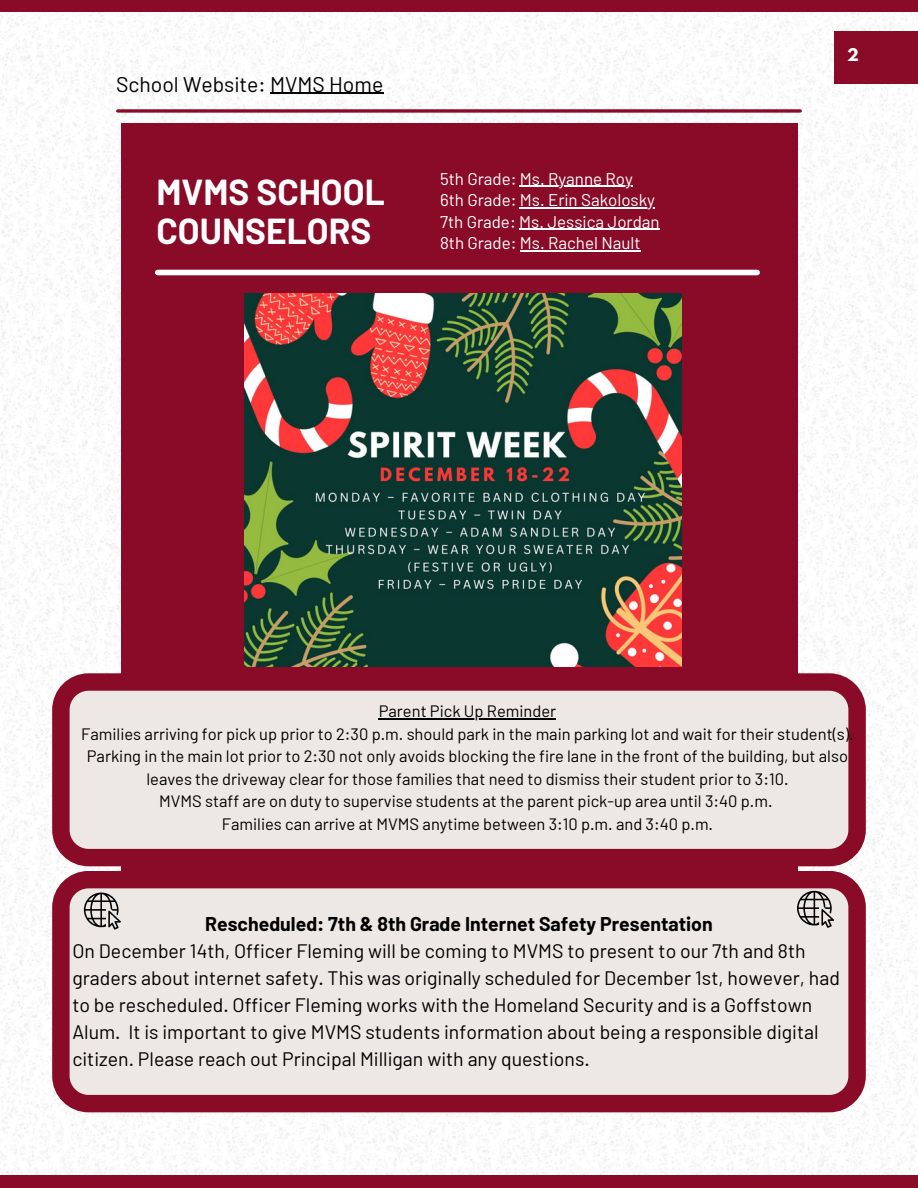
<style>
.page{position:relative;width:918px;height:1188px;background:#fff}
.page>*{position:absolute;margin:0;border:0;box-sizing:border-box;transform-origin:0 0}
.t1{font:700 35.25px/39.2px "Barlow";color:#fff}
.t2{font:21.15px "Barlow";color:#000}
.t3{font:19.5px/27px "Barlow";color:#000}
.t4{font:700 19.5px "Barlow";color:#000}
.t5{font:16.95px "Barlow";color:#fff}
.t6{font:16.5px/22.5px "Barlow";color:#000;text-align:center}
.t7{font:700 15.45px "League Spartan";color:#fff}
</style>
<div class="page">
<img style="left:0;top:12px;width:918px;height:1163px">
<div style="left:0;top:0;width:918px;height:12px;background:#890b28"></div>
<svg style="left:118px;top:109px;width:682px;height:4px;background:#9a2f48"></svg>
<div style="left:121px;top:123px;width:676px;height:979px;background:#890b28"></div>
<div style="left:158px;top:270px;width:599px;height:5px;background:#fff"></div>
<div style="left:0;top:1175px;width:918px;height:13px;background:#890b28"></div>
<div style="left:834px;top:32px;width:84px;height:52px;background:#890b28"></div>
<svg style="left:52px;top:871px;width:814px;height:241px;background:#dbc0c1"></svg>
<svg style="left:84px;top:893px;width:37px;height:37px"></svg>
<svg style="left:797px;top:891px;width:37px;height:37px"></svg>
<img style="left:244px;top:293px;width:438px;height:374px">
<hr style="left:270px;top:93px;width:113px;height:1px;background:#000">
<hr style="left:520px;top:186px;width:113px;height:1px;background:#fff">
<hr style="left:520px;top:207px;width:135px;height:1px;background:#fff">
<hr style="left:519px;top:229px;width:141px;height:1px;background:#fff">
<hr style="left:520px;top:250px;width:121px;height:1px;background:#fff">
<svg style="left:52px;top:673px;width:814px;height:193px;fill:#ede8e3"></svg>
<hr style="left:379px;top:718px;width:177px;height:1px;background:#000">
<p class="t2" style="left:116px;top:71px;width:269px">School Website: MVMS Home</p>
<p class="t1" style="left:156px;top:171px;width:230px">MVMS SCHOOL<br>COUNSELORS</p>
<p class="t5" style="left:440px;top:168px;width:194px">5th Grade: Ms. Ryanne Roy</p>
<p class="t5" style="left:440px;top:189px;width:216px">6th Grade: Ms. Erin Sakolosky</p>
<p class="t5" style="left:440px;top:211px;width:221px">7th Grade: Ms. Jessica Jordan</p>
<p class="t5" style="left:440px;top:232px;width:202px">8th Grade: Ms. Rachel Nault</p>
<p class="t7" style="left:847px;top:47px;width:13px">2</p>
<p class="t6" style="left:379px;top:699px;width:179px">Parent Pick Up Reminder</p>
<p class="t6" style="left:81px;top:722px;width:774px">Families arriving for pick up prior to 2:30 p.m. should park in the main parking lot and wait for their student(s).<br>Parking in the main lot prior to 2:30 not only avoids blocking the fire lane in the front of the building, but also leaves the driveway clear for those families that need to dismiss their student prior to 3:10.</p>
<p class="t6" style="left:159px;top:789px;width:615px">MVMS staff are on duty to supervise students at the parent pick-up area until 3:40 p.m.</p>
<p class="t6" style="left:222px;top:812px;width:493px">Families can arrive at MVMS anytime between 3:10 p.m. and 3:40 p.m.</p>
<p class="t4" style="left:205px;top:911px;width:509px">Rescheduled: 7th &amp; 8th Grade Internet Safety Presentation</p>
<p class="t3" style="left:72px;top:937px;width:769px">On December 14th, Officer Fleming will be coming to MVMS to present to our 7th and 8th graders about internet safety. This was originally scheduled for December 1st, however, had to be rescheduled. Officer Fleming works with the Homeland Security and is a Goffstown Alum. It is important to give MVMS students information about being a responsible digital citizen. Please reach out Principal Milligan with any questions.</p>
</div>
